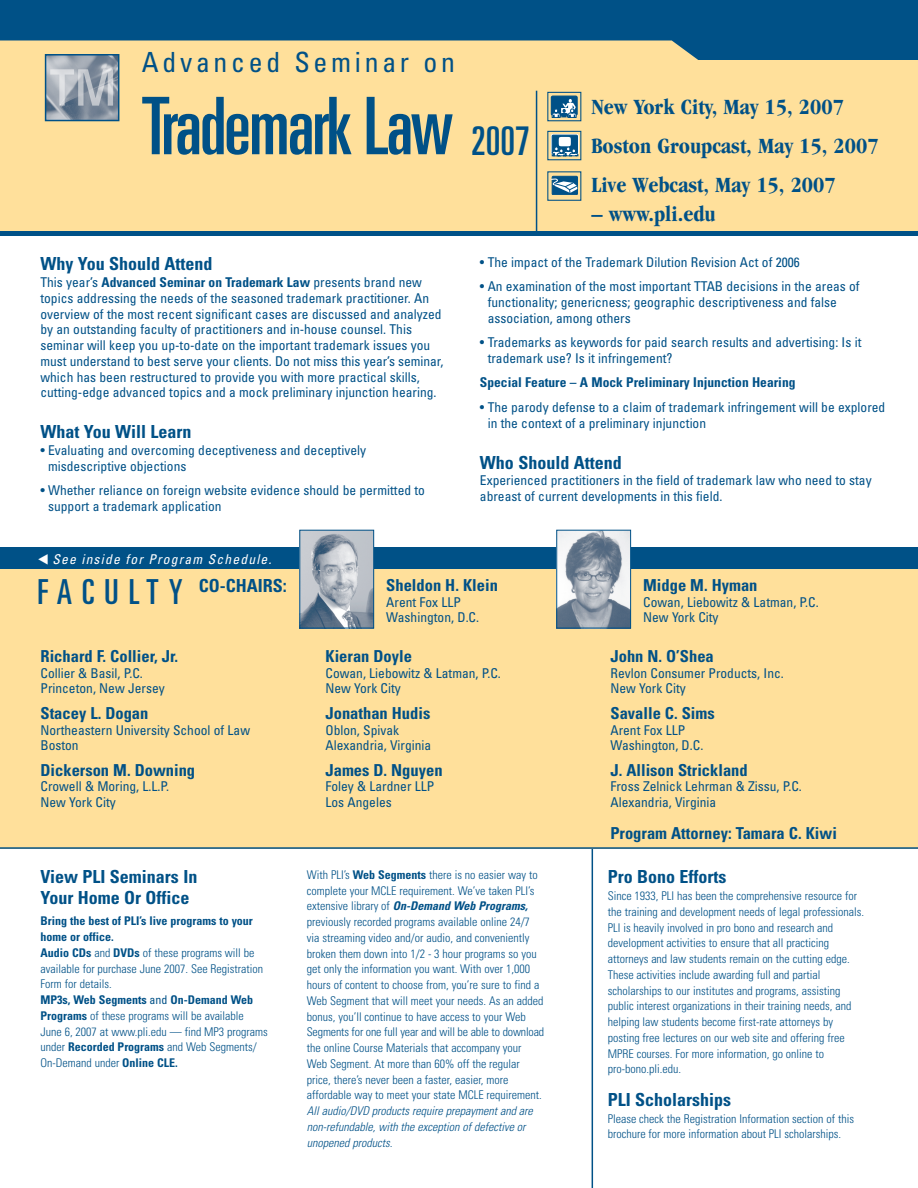
<style>
.page{position:relative;width:918px;height:1188px;background:#fff}
.page>*{position:absolute;margin:0;border:0;box-sizing:border-box;transform-origin:0 0}
.t1{font:ultra-condensed 79.5px "Univers";letter-spacing:-.025em;color:#005187}
.t2{font:ultra-condensed 39.6px "Univers";color:#005187}
.t3{font:ultra-condensed 34.5px "Univers";letter-spacing:.295em;color:#005187}
.t4{font:condensed 27.75px "Univers";letter-spacing:.135em;color:#005187}
.t5{font:700 condensed 22.5px/39.3px "Garamond";color:#005187}
.t6{font:700 condensed 18px/21px "Univers";color:#005187}
.t7{font:700 condensed 16.5px "Univers";color:#005187}
.t8{font:condensed 13.5px/15.8px "Univers";color:#005187}
.t9{font:700 condensed 13.5px "Univers";color:#005187}
.t10{font:italic condensed 13.5px "Univers";letter-spacing:.09em;color:#fff}
.t11{font:300 condensed 12px/15.8px "Univers";color:#005187}
.t12{font:italic 300 condensed 12px/15.8px "Univers";color:#005187}
.s1{font-weight:700}
.s2{font-weight:400}
.s3{font-weight:700;font-style:italic}
</style>
<div class="page">
<div style="left:0;top:547px;width:918px;height:51px;background:#005187"></div>
<div style="left:0;top:0;width:918px;height:236px;background:#005187"></div>
<div style="left:0;top:60px;width:918px;height:170px;background:#ffe09b"></div>
<svg style="left:0;top:40px;width:698px;height:65px"></svg>
<hr style="left:592px;top:797px;width:1px;height:391px;background:#005187">
<div style="left:0;top:569px;width:918px;height:280px;background:#ffe09b"></div>
<hr style="left:0;top:847px;width:918px;height:2px;background:#005187">
<img style="left:301px;top:532px;width:71px;height:95px">
<div style="left:299px;top:530px;width:75px;height:99px;border:1px solid #005187"></div>
<svg style="left:549px;top:94px;width:30px;height:24px"></svg>
<div style="left:551px;top:96px;width:26px;height:19px;background:#005187"></div>
<div style="left:551px;top:96px;width:27px;height:20px;border:1px solid #005187"></div>
<svg style="left:552px;top:99px;width:25px;height:19px"></svg>
<div style="left:547px;top:92px;width:34px;height:29px;border:1px solid #005187"></div>
<svg style="left:550px;top:134px;width:29px;height:23px"></svg>
<div style="left:551px;top:134px;width:27px;height:20px;border:1px solid #fff;border-radius:2px"></div>
<div style="left:552px;top:135px;width:25px;height:19px;border:1px solid #005187"></div>
<svg style="left:552px;top:137px;width:26px;height:19px"></svg>
<div style="left:547px;top:131px;width:34px;height:29px;border:1px solid #005187"></div>
<div style="left:552px;top:176px;width:25px;height:19px;background:#005187"></div>
<div style="left:552px;top:176px;width:25px;height:19px;border:1px solid #005187"></div>
<svg style="left:551px;top:179px;width:27px;height:15px"></svg>
<img style="left:558px;top:532px;width:71px;height:95px">
<div style="left:556px;top:530px;width:75px;height:99px;border:1px solid #005187"></div>
<img style="left:48px;top:57px;width:68px;height:61px">
<div style="left:45px;top:54px;width:74px;height:67px;border:2px solid #005187"></div>
<hr style="left:536px;top:91px;width:1px;height:142px;background:#005187">
<h3 class="t4" style="left:142px;top:52px;width:315px">Advanced Seminar on</h3>
<h1 class="t1" style="left:142px;top:97px;width:313px">Trademark Law</h1>
<h3 class="t6" style="left:40px;top:255px;width:174px">Why You Should Attend</h3>
<p class="t8" style="left:40px;top:276px;width:404px">This year’s <span class="s1">Advanced Seminar on Trademark Law</span> presents brand new topics addressing the needs of the seasoned trademark practitioner. An overview of the most recent significant cases are discussed and analyzed by an outstanding faculty of practitioners and in-house counsel. This seminar will keep you up-to-date on the important trademark issues you must understand to best serve your clients. Do not miss this year’s seminar, which has been restructured to provide you with more practical skills, cutting-edge advanced topics and a mock preliminary injunction hearing.</p>
<h3 class="t6" style="left:40px;top:423px;width:153px">What You Will Learn</h3>
<p class="t8" style="left:48px;top:444px;width:319px;text-indent:-8px">• Evaluating and overcoming deceptiveness and deceptively misdescriptive objections</p>
<p class="t8" style="left:48px;top:484px;width:378px;text-indent:-8px">• Whether reliance on foreign website evidence should be permitted to support a trademark application</p>
<p class="t10" style="left:52px;top:554px;width:221px">See inside for Program Schedule.</p>
<h2 class="t2" style="left:471px;top:126px;width:60px">2007</h2>
<h3 class="t5" style="left:591px;top:89px;width:289px">New York City, May 15, 2007<br>Boston Groupcast, May 15, 2007<br>Live Webcast, May 15, 2007</h3>
<h3 class="t5" style="left:591px;top:196px;width:126px">– www.pli.edu</h3>
<p class="t8" style="left:480px;top:255px;width:321px">• The impact of the Trademark Dilution Revision Act of 2006</p>
<p class="t8" style="left:488px;top:280px;width:373px;text-indent:-8px">• An examination of the most important TTAB decisions in the areas of functionality; genericness; geographic descriptiveness and false association, among others</p>
<p class="t8" style="left:488px;top:336px;width:375px;text-indent:-8px">• Trademarks as keywords for paid search results and advertising: Is it trademark use? Is it infringement?</p>
<p class="t9" style="left:480px;top:378px;width:317px">Special Feature – A Mock Preliminary Injunction Hearing</p>
<p class="t8" style="left:488px;top:400px;width:399px;text-indent:-8px">• The parody defense to a claim of trademark infringement will be explored in the context of a preliminary injunction</p>
<h3 class="t6" style="left:480px;top:453px;width:143px">Who Should Attend</h3>
<p class="t8" style="left:480px;top:474px;width:393px">Experienced practitioners in the field of trademark law who need to stay abreast of current developments in this field.</p>
<h3 class="t3" style="left:38px;top:579px;width:147px">FACULTY</h3>
<h3 class="t6" style="left:199px;top:577px;width:90px">CO-CHAIRS:</h3>
<h3 class="t7" style="left:386px;top:579px;width:113px">Sheldon H. Klein</h3>
<p class="t8" style="left:386px;top:595px;width:94px">Arent Fox LLP<br>Washington, D.C.</p>
<h3 class="t7" style="left:643px;top:579px;width:116px">Midge M. Hyman</h3>
<p class="t8" style="left:643px;top:595px;width:177px">Cowan, Liebowitz &amp; Latman, P.C.<br>New York City</p>
<h3 class="t7" style="left:40px;top:650px;width:139px">Richard F. Collier, Jr.</h3>
<p class="t8" style="left:40px;top:666px;width:126px">Collier &amp; Basil, P.C.<br>Princeton, New Jersey</p>
<h3 class="t7" style="left:40px;top:707px;width:109px">Stacey L. Dogan</h3>
<p class="t8" style="left:40px;top:723px;width:211px">Northeastern University School of Law<br>Boston</p>
<h3 class="t7" style="left:40px;top:764px;width:156px">Dickerson M. Downing</h3>
<p class="t8" style="left:40px;top:780px;width:130px">Crowell &amp; Moring, L.L.P.<br>New York City</p>
<h3 class="t7" style="left:326px;top:650px;width:88px">Kieran Doyle</h3>
<p class="t8" style="left:326px;top:666px;width:177px">Cowan, Liebowitz &amp; Latman, P.C.<br>New York City</p>
<h3 class="t7" style="left:326px;top:707px;width:106px">Jonathan Hudis</h3>
<p class="t8" style="left:326px;top:723px;width:107px">Oblon, Spivak<br>Alexandria, Virginia</p>
<h3 class="t7" style="left:326px;top:764px;width:119px">James D. Nguyen</h3>
<p class="t8" style="left:326px;top:780px;width:110px">Foley &amp; Lardner LLP<br>Los Angeles</p>
<h3 class="t7" style="left:610px;top:650px;width:105px">John N. O’Shea</h3>
<p class="t8" style="left:610px;top:666px;width:175px">Revlon Consumer Products, Inc.<br>New York City</p>
<h3 class="t7" style="left:610px;top:707px;width:106px">Savalle C. Sims</h3>
<p class="t8" style="left:610px;top:723px;width:94px">Arent Fox LLP<br>Washington, D.C.</p>
<h3 class="t7" style="left:610px;top:764px;width:139px">J. Allison Strickland</h3>
<p class="t8" style="left:610px;top:780px;width:193px">Fross Zelnick Lehrman &amp; Zissu, P.C.<br>Alexandria, Virginia</p>
<h3 class="t7" style="left:610px;top:827px;width:228px">Program Attorney: Tamara C. Kiwi</h3>
<h3 class="t6" style="left:40px;top:868px;width:158px">View PLI Seminars In<br>Your Home Or Office</h3>
<p class="t11" style="left:40px;top:914px;width:229px"><span class="s1">Bring the best of PLI’s live programs to your home or office.<br>Audio CDs</span> and <span class="s1">DVDs</span> of these programs will be available for purchase June 2007. See Registration Form for details.<br><span class="s1">MP3s, Web Segments</span> <span class="s2">and</span> <span class="s1">On-Demand Web Programs</span> of these programs will be available June 6, 2007 at www.pli.edu — find MP3 programs under <span class="s1">Recorded Programs</span> and Web Segments/ On-Demand under <span class="s1">Online CLE.</span></p>
<p class="t11" style="left:307px;top:868px;width:239px">With PLI’s <span class="s1">Web Segments</span> there is no easier way to complete your MCLE requirement. We’ve taken PLI’s extensive library of <span class="s3">On-Demand Web Programs, </span>previously recorded programs available online 24/7 via streaming video and/or audio, and conveniently broken them down into 1/2 - 3 hour programs so you get only the information you want. With over 1,000 hours of content to choose from, you’re sure to find a Web Segment that will meet your needs. As an added bonus, you’ll continue to have access to your Web Segments for one full year and will be able to download the online Course Materials that accompany your Web Segment. At more than 60% off the regular price, there’s never been a faster, easier, more affordable way to meet your state MCLE requirement.</p>
<p class="t12" style="left:307px;top:1104px;width:228px">All audio/DVD products require prepayment and are non-refundable, with the exception of defective or unopened products.</p>
<h3 class="t6" style="left:608px;top:868px;width:120px">Pro Bono Efforts</h3>
<p class="t11" style="left:608px;top:889px;width:258px">Since 1933, PLI has been the comprehensive resource for the training and development needs of legal professionals.<br>PLI is heavily involved in pro bono and research and development activities to ensure that all practicing attorneys and law students remain on the cutting edge.<br>These activities include awarding full and partial scholarships to our institutes and programs, assisting public interest organizations in their training needs, and helping law students become first-rate attorneys by posting free lectures on our web site and offering free MPRE courses. For more information, go online to pro-bono.pli.edu.</p>
<h3 class="t6" style="left:608px;top:1090px;width:125px">PLI Scholarships</h3>
<p class="t11" style="left:608px;top:1112px;width:248px">Please check the Registration Information section of this brochure for more information about PLI scholarships.</p>
</div>
